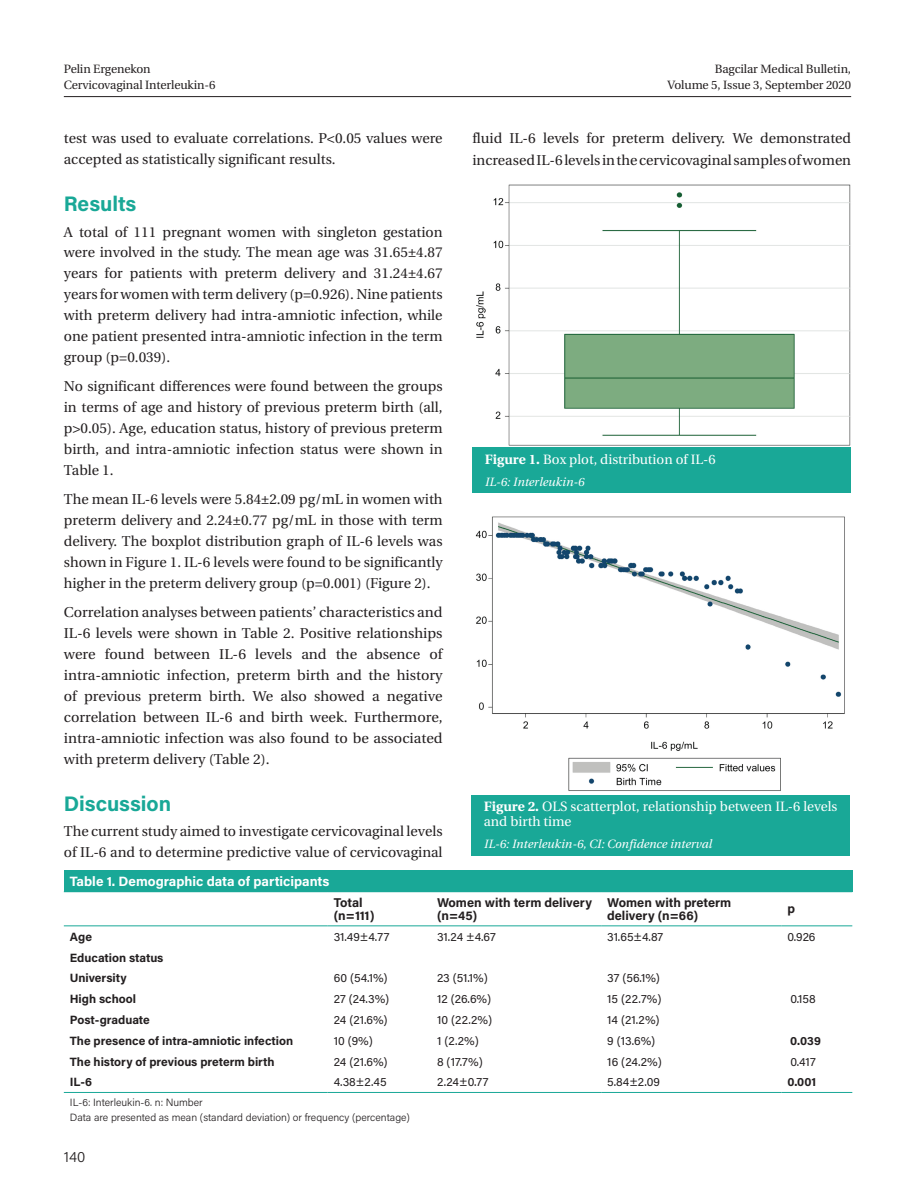
<style>
.page{position:relative;width:915px;height:1191px;background:#fff}
.page>*{position:absolute;margin:0;border:0;box-sizing:border-box;transform-origin:0 0}
.ARA_BASLIK{font:700 21px "Acumin Pro";color:#19a897}
.t1{font:300 15px "Acumin Pro";color:#231f20}
.YAZI{font:14.25px/20.9px "Utopia Medium Tr";color:#231f20;text-align:justify}
.RESİM-ALTI{font:13.5px/15px "Utopia Medium Tr";color:#fff}
.TABLO-BASI{font:700 13.5px "Acumin Pro";color:#fff}
.TABLO-ARA{font:700 12.75px/12.8px "Acumin Pro";color:#231f20}
.TABLO-YAZI{font:12px "Acumin Pro";letter-spacing:.005em;color:#231f20}
.TABLO-YAZI-2{font:700 12px "Acumin Pro";color:#231f20}
.t2{font:12px "Utopia Medium Tr";letter-spacing:-.01em;color:#231f20}
.RESİM-ALTI-2{font:12px "Utopia Italic Tr";color:#fff}
.TABLO-ALTI{font:300 10.5px/15px "Acumin Pro";color:#231f20}
.s1{font-family:"Utopia Bold Tr"}
</style>
<div class="page">
<hr style="left:64px;top:96px;width:786px;height:1px;background:#231f20">
<div style="left:64px;top:869px;width:788px;height:22px;background:#19a897"></div>
<hr style="left:64px;top:891px;width:263px;height:1px;background:#19a897">
<hr style="left:327px;top:891px;width:104px;height:1px;background:#19a897">
<hr style="left:431px;top:891px;width:170px;height:1px;background:#19a897">
<hr style="left:601px;top:891px;width:180px;height:1px;background:#19a897">
<hr style="left:781px;top:891px;width:71px;height:1px;background:#19a897">
<hr style="left:64px;top:925px;width:263px;height:1px;background:#19a897">
<hr style="left:327px;top:925px;width:104px;height:1px;background:#19a897">
<hr style="left:431px;top:925px;width:170px;height:1px;background:#19a897">
<hr style="left:601px;top:925px;width:180px;height:1px;background:#19a897">
<hr style="left:781px;top:925px;width:71px;height:1px;background:#19a897">
<hr style="left:64px;top:1092px;width:263px;height:1px;background:#19a897">
<hr style="left:327px;top:1092px;width:104px;height:1px;background:#19a897">
<hr style="left:431px;top:1092px;width:170px;height:1px;background:#19a897">
<hr style="left:601px;top:1092px;width:180px;height:1px;background:#19a897">
<hr style="left:781px;top:1092px;width:71px;height:1px;background:#19a897">
<img style="left:476px;top:184px;width:374px;height:262px">
<div style="left:472px;top:448px;width:378px;height:45px;background:#19a897"></div>
<img style="left:475px;top:516px;width:370px;height:275px">
<div style="left:471px;top:794px;width:378px;height:61px;background:#19a897"></div>
<p class="t2" style="left:64px;top:62px;width:88px">Pelin Ergenekon</p>
<p class="t2" style="left:64px;top:78px;width:153px">Cervicovaginal Interleukin-6</p>
<p class="YAZI" style="left:64px;top:128px;width:380px">test was used to evaluate correlations. P&lt;0.05 values were accepted as statistically significant results.</p>
<p class="ARA_BASLIK" style="left:64px;top:189px;width:74px">Results</p>
<p class="YAZI" style="left:64px;top:221px;width:380px">A total of 111 pregnant women with singleton gestation were involved in the study. The mean age was 31.65±4.87 years for patients with preterm delivery and 31.24±4.67 years for women with term delivery (p=0.926). Nine patients with preterm delivery had intra-amniotic infection, while one patient presented intra-amniotic infection in the term group (p=0.039).</p>
<p class="YAZI" style="left:64px;top:376px;width:380px">No significant differences were found between the groups in terms of age and history of previous preterm birth (all, p&gt;0.05). Age, education status, history of previous preterm birth, and intra-amniotic infection status were shown in Table 1.</p>
<p class="YAZI" style="left:64px;top:489px;width:380px">The mean IL-6 levels were 5.84±2.09 pg/mL in women with preterm delivery and 2.24±0.77 pg/mL in those with term delivery. The boxplot distribution graph of IL-6 levels was shown in Figure 1. IL-6 levels were found to be significantly higher in the preterm delivery group (p=0.001) (Figure 2).</p>
<p class="YAZI" style="left:64px;top:602px;width:380px">Correlation analyses between patients’ characteristics and IL-6 levels were shown in Table 2. Positive relationships were found between IL-6 levels and the absence of intra-amniotic infection, preterm birth and the history of previous preterm birth. We also showed a negative correlation between IL-6 and birth week. Furthermore, intra-amniotic infection was also found to be associated with preterm delivery (Table 2).</p>
<p class="ARA_BASLIK" style="left:64px;top:788px;width:109px">Discussion</p>
<p class="YAZI" style="left:64px;top:820px;width:380px">The current study aimed to investigate cervicovaginal levels of IL-6 and to determine predictive value of cervicovaginal</p>
<p class="TABLO-BASI" style="left:70px;top:871px;width:261px">Table 1. Demographic data of participants</p>
<p class="t2" style="left:714px;top:62px;width:138px">Bagcilar Medical Bulletin,</p>
<p class="t2" style="left:667px;top:78px;width:185px">Volume 5, Issue 3, September 2020</p>
<p class="YAZI" style="left:472px;top:128px;width:380px">fluid IL-6 levels for preterm delivery. We demonstrated increased IL-6 levels in the cervicovaginal samples of women</p>
<p class="RESİM-ALTI" style="left:485px;top:452px;width:232px"><span class="s1">Figure 1.</span> Box plot, distribution of IL-6</p>
<p class="RESİM-ALTI-2" style="left:485px;top:475px;width:101px">IL-6: Interleukin-6</p>
<p class="RESİM-ALTI" style="left:483px;top:799px;width:355px"><span class="s1">Figure 2.</span> OLS scatterplot, relationship between IL-6 levels and birth time</p>
<p class="RESİM-ALTI-2" style="left:483px;top:836px;width:229px">IL-6: Interleukin-6, CI: Confidence interval</p>
<p class="TABLO-ARA" style="left:333px;top:895px;width:42px">Total (n=111)</p>
<p class="TABLO-ARA" style="left:437px;top:895px;width:156px">Women with term delivery (n=45)</p>
<p class="TABLO-ARA" style="left:607px;top:895px;width:125px">Women with preterm delivery (n=66)</p>
<p class="TABLO-ARA" style="left:787px;top:902px;width:9px">p</p>
<p class="TABLO-YAZI-2" style="left:70px;top:928px;width:24px">Age</p>
<p class="TABLO-YAZI" style="left:333px;top:928px;width:57px">31.49±4.77</p>
<p class="TABLO-YAZI" style="left:437px;top:928px;width:60px">31.24 ±4.67</p>
<p class="TABLO-YAZI" style="left:607px;top:928px;width:58px">31.65±4.87</p>
<p class="TABLO-YAZI" style="left:787px;top:928px;width:30px">0.926</p>
<p class="TABLO-YAZI-2" style="left:70px;top:949px;width:95px">Education status</p>
<p class="TABLO-YAZI-2" style="left:70px;top:969px;width:58px">University</p>
<p class="TABLO-YAZI" style="left:333px;top:969px;width:55px">60 (54.1%)</p>
<p class="TABLO-YAZI" style="left:437px;top:969px;width:52px">23 (51.1%)</p>
<p class="TABLO-YAZI" style="left:607px;top:969px;width:54px">37 (56.1%)</p>
<p class="TABLO-YAZI-2" style="left:70px;top:990px;width:68px">High school</p>
<p class="TABLO-YAZI" style="left:333px;top:990px;width:57px">27 (24.3%)</p>
<p class="TABLO-YAZI" style="left:437px;top:990px;width:56px">12 (26.6%)</p>
<p class="TABLO-YAZI" style="left:607px;top:990px;width:56px">15 (22.7%)</p>
<p class="TABLO-YAZI" style="left:790px;top:990px;width:27px">0.158</p>
<p class="TABLO-YAZI-2" style="left:70px;top:1011px;width:81px">Post-graduate</p>
<p class="TABLO-YAZI" style="left:333px;top:1011px;width:55px">24 (21.6%)</p>
<p class="TABLO-YAZI" style="left:437px;top:1011px;width:57px">10 (22.2%)</p>
<p class="TABLO-YAZI" style="left:607px;top:1011px;width:54px">14 (21.2%)</p>
<p class="TABLO-YAZI-2" style="left:70px;top:1032px;width:225px">The presence of intra-amniotic infection</p>
<p class="TABLO-YAZI" style="left:333px;top:1032px;width:41px">10 (9%)</p>
<p class="TABLO-YAZI" style="left:437px;top:1032px;width:43px">1 (2.2%)</p>
<p class="TABLO-YAZI" style="left:607px;top:1032px;width:50px">9 (13.6%)</p>
<p class="TABLO-YAZI-2" style="left:790px;top:1032px;width:32px">0.039</p>
<p class="TABLO-YAZI-2" style="left:70px;top:1053px;width:206px">The history of previous preterm birth</p>
<p class="TABLO-YAZI" style="left:333px;top:1053px;width:55px">24 (21.6%)</p>
<p class="TABLO-YAZI" style="left:437px;top:1053px;width:47px">8 (17.7%)</p>
<p class="TABLO-YAZI" style="left:607px;top:1053px;width:56px">16 (24.2%)</p>
<p class="TABLO-YAZI" style="left:790px;top:1053px;width:27px">0.417</p>
<p class="TABLO-YAZI-2" style="left:70px;top:1073px;width:24px">IL-6</p>
<p class="TABLO-YAZI" style="left:333px;top:1074px;width:54px">4.38±2.45</p>
<p class="TABLO-YAZI" style="left:437px;top:1074px;width:53px">2.24±0.77</p>
<p class="TABLO-YAZI" style="left:607px;top:1074px;width:54px">5.84±2.09</p>
<p class="TABLO-YAZI-2" style="left:787px;top:1073px;width:30px">0.001</p>
<p class="TABLO-ALTI" style="left:70px;top:1094px;width:341px">IL-6: Interleukin-6. n: Number<br>Data are presented as mean (standard deviation) or frequency (percentage)</p>
<p class="t1" style="left:64px;top:1146px;width:23px">140</p>
</div>
